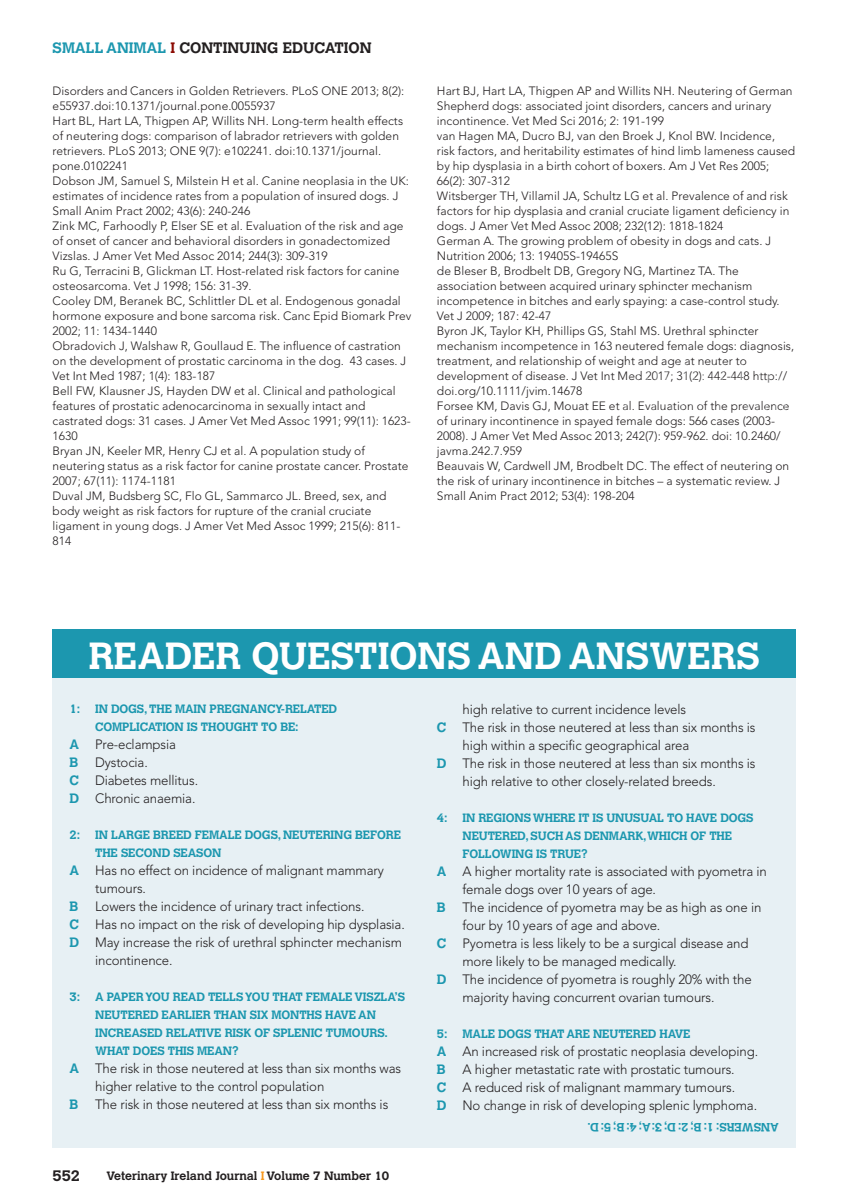
<style>
.page{position:relative;width:850px;height:1202px;background:#fff}
.page>*{position:absolute;margin:0;border:0;box-sizing:border-box;transform-origin:0 0}
.t1{font:700 37.5px "Calvert";color:#fff}
.t2{font:700 15px "Calvert";color:#231f20}
.t3{font:300 13.5px/18px "Avenir";letter-spacing:-.01em;color:#231f20}
.t4{font:300 12px/15px "Avenir";letter-spacing:.005em;color:#231f20}
.t5{font:700 12px/18px "Calvert";letter-spacing:-.01em;color:#1c97af}
.t6{font:300 12px/15px "Avenir";letter-spacing:.005em;color:#57585a}
.t7{font:700 12px "Calvert";color:#231f20}
.s1{color:#1c97af}
.s2{color:#8b0a02}
.s3{font-family:"Calvert";font-weight:700;color:#1c97af}
.s4{color:#f7981d}
</style>
<div class="page">
<div style="left:53px;top:678px;width:742px;height:470px;background:#e7f0f4"></div>
<div style="left:53px;top:629px;width:742px;height:49px;background:#1c97af"></div>
<p class="t2" style="left:53px;top:38px;width:320px"><span class="s1">SMALL ANIMAL</span> <span class="s2">I</span> CONTINUING EDUCATION</p>
<p class="t4" style="left:53px;top:83px;width:360px">Disorders and Cancers in Golden Retrievers. PLoS ONE 2013; 8(2): e55937.doi:10.1371/journal.pone.0055937<br>Hart BL, Hart LA, Thigpen AP, Willits NH. Long-term health effects of neutering dogs: comparison of labrador retrievers with golden retrievers. PLoS 2013; ONE 9(7): e102241. doi:10.1371/journal. pone.0102241<br>Dobson JM, Samuel S, Milstein H et al. Canine neoplasia in the UK: estimates of incidence rates from a population of insured dogs. J Small Anim Pract 2002; 43(6): 240-246<br>Zink MC, Farhoodly P, Elser SE et al. Evaluation of the risk and age of onset of cancer and behavioral disorders in gonadectomized Vizslas. J Amer Vet Med Assoc 2014; 244(3): 309-319<br>Ru G, Terracini B, Glickman LT. Host-related risk factors for canine osteosarcoma. Vet J 1998; 156: 31-39.<br>Cooley DM, Beranek BC, Schlittler DL et al. Endogenous gonadal hormone exposure and bone sarcoma risk. Canc Epid Biomark Prev 2002; 11: 1434-1440<br>Obradovich J, Walshaw R, Goullaud E. The influence of castration on the development of prostatic carcinoma in the dog. 43 cases. J Vet Int Med 1987; 1(4): 183-187<br>Bell FW, Klausner JS, Hayden DW et al. Clinical and pathological features of prostatic adenocarcinoma in sexually intact and castrated dogs: 31 cases. J Amer Vet Med Assoc 1991; 99(11): 1623- 1630<br>Bryan JN, Keeler MR, Henry CJ et al. A population study of neutering status as a risk factor for canine prostate cancer. Prostate 2007; 67(11): 1174-1181<br>Duval JM, Budsberg SC, Flo GL, Sammarco JL. Breed, sex, and body weight as risk factors for rupture of the cranial cruciate ligament in young dogs. J Amer Vet Med Assoc 1999; 215(6): 811- 814</p>
<p class="t4" style="left:437px;top:83px;width:360px">Hart BJ, Hart LA, Thigpen AP and Willits NH. Neutering of German Shepherd dogs: associated joint disorders, cancers and urinary incontinence. Vet Med Sci 2016; 2: 191-199<br>van Hagen MA, Ducro BJ, van den Broek J, Knol BW. Incidence, risk factors, and heritability estimates of hind limb lameness caused by hip dysplasia in a birth cohort of boxers. Am J Vet Res 2005; 66(2): 307-312<br>Witsberger TH, Villamil JA, Schultz LG et al. Prevalence of and risk factors for hip dysplasia and cranial cruciate ligament deficiency in dogs. J Amer Vet Med Assoc 2008; 232(12): 1818-1824<br>German A. The growing problem of obesity in dogs and cats. J Nutrition 2006; 13: 19405S-19465S<br>de Bleser B, Brodbelt DB, Gregory NG, Martinez TA. The association between acquired urinary sphincter mechanism incompetence in bitches and early spaying: a case-control study.<br>Vet J 2009; 187: 42-47<br>Byron JK, Taylor KH, Phillips GS, Stahl MS. Urethral sphincter mechanism incompetence in 163 neutered female dogs: diagnosis,</p>
<p class="t6" style="left:437px;top:353px;width:351px">treatment, and relationship of weight and age at neuter to development of disease. J Vet Int Med 2017; 31(2): 442-448 http://</p>
<p class="t6" style="left:437px;top:398px;width:354px">Forsee KM, Davis GJ, Mouat EE et al. Evaluation of the prevalence</p>
<p class="t4" style="left:437px;top:383px;width:147px">doi.org/10.1111/jvim.14678</p>
<p class="t4" style="left:437px;top:413px;width:353px">of urinary incontinence in spayed female dogs: 566 cases (2003- 2008). J Amer Vet Med Assoc 2013; 242(7): 959-962. doi: 10.2460/ javma.242.7.959<br>Beauvais W, Cardwell JM, Brodbelt DC. The effect of neutering on the risk of urinary incontinence in bitches – a systematic review. J Small Anim Pract 2012; 53(4): 198-204</p>
<h1 class="t1" style="left:88px;top:632px;width:672px">READER QUESTIONS AND ANSWERS</h1>
<p class="t5" style="left:95px;top:700px;width:243px;text-indent:-26px">1: IN DOGS, THE MAIN PREGNANCY-RELATED<br>COMPLICATION IS THOUGHT TO BE:</p>
<p class="t3" style="left:70px;top:735px;width:130px"><span class="s3">A</span> Pre-eclampsia<br><span class="s3">B</span> Dystocia.<br><span class="s3">C</span> Diabetes mellitus.<br><span class="s3">D</span> Chronic anaemia.</p>
<p class="t5" style="left:95px;top:826px;width:307px;text-indent:-26px">2: IN LARGE BREED FEMALE DOGS, NEUTERING BEFORE<br>THE SECOND SEASON</p>
<p class="t3" style="left:70px;top:861px;width:316px"><span class="s3">A</span> Has no effect on incidence of malignant mammary</p>
<p class="t3" style="left:95px;top:879px;width:52px">tumours.</p>
<p class="t3" style="left:70px;top:897px;width:296px"><span class="s3">B</span> Lowers the incidence of urinary tract infections.</p>
<p class="t3" style="left:70px;top:915px;width:336px"><span class="s3">C</span> Has no impact on the risk of developing hip dysplasia.</p>
<p class="t3" style="left:70px;top:933px;width:334px"><span class="s3">D</span> May increase the risk of urethral sphincter mechanism</p>
<p class="t3" style="left:95px;top:951px;width:79px">incontinence.</p>
<p class="t5" style="left:70px;top:988px;width:12px">3:</p>
<p class="t5" style="left:95px;top:988px;width:311px">A PAPER YOU READ TELLS YOU THAT FEMALE VISZLA’S NEUTERED EARLIER THAN SIX MONTHS HAVE AN INCREASED RELATIVE RISK OF SPLENIC TUMOURS.<br>WHAT DOES THIS MEAN?</p>
<p class="t3" style="left:70px;top:1059px;width:333px"><span class="s3">A</span> The risk in those neutered at less than six months was</p>
<p class="t3" style="left:95px;top:1077px;width:231px">higher relative to the control population</p>
<p class="t3" style="left:70px;top:1095px;width:320px"><span class="s3">B</span> The risk in those neutered at less than six months is</p>
<p class="t2" style="left:52px;top:1167px;width:29px">552</p>
<p class="t7" style="left:106px;top:1168px;width:284px">Veterinary Ireland Journal <span class="s4">I</span> Volume 7 Number 10</p>
<p class="t3" style="left:462px;top:700px;width:225px">high relative to current incidence levels</p>
<p class="t3" style="left:437px;top:718px;width:320px"><span class="s3">C</span> The risk in those neutered at less than six months is</p>
<p class="t3" style="left:462px;top:736px;width:228px">high within a specific geographical area</p>
<p class="t3" style="left:437px;top:754px;width:320px"><span class="s3">D</span> The risk in those neutered at less than six months is</p>
<p class="t3" style="left:462px;top:772px;width:255px">high relative to other closely-related breeds.</p>
<p class="t5" style="left:462px;top:809px;width:292px;text-indent:-26px">4: IN REGIONS WHERE IT IS UNUSUAL TO HAVE DOGS<br>NEUTERED, SUCH AS DENMARK,WHICH OF THE<br>FOLLOWING IS TRUE?</p>
<p class="t3" style="left:437px;top:862px;width:331px"><span class="s3">A</span> A higher mortality rate is associated with pyometra in</p>
<p class="t3" style="left:462px;top:880px;width:195px">female dogs over 10 years of age.</p>
<p class="t3" style="left:437px;top:898px;width:326px"><span class="s3">B</span> The incidence of pyometra may be as high as one in</p>
<p class="t3" style="left:462px;top:916px;width:199px">four by 10 years of age and above.</p>
<p class="t3" style="left:437px;top:934px;width:313px"><span class="s3">C</span> Pyometra is less likely to be a surgical disease and</p>
<p class="t3" style="left:462px;top:952px;width:215px">more likely to be managed medically.</p>
<p class="t3" style="left:437px;top:970px;width:316px"><span class="s3">D</span> The incidence of pyometra is roughly 20% with the</p>
<p class="t3" style="left:462px;top:988px;width:253px">majority having concurrent ovarian tumours.</p>
<p class="t5" style="left:437px;top:1025px;width:255px">5: MALE DOGS THAT ARE NEUTERED HAVE</p>
<p class="t3" style="left:437px;top:1042px;width:322px"><span class="s3">A</span> An increased risk of prostatic neoplasia developing.<br><span class="s3">B</span> A higher metastatic rate with prostatic tumours.<br><span class="s3">C</span> A reduced risk of malignant mammary tumours.<br><span class="s3">D</span> No change in risk of developing splenic lymphoma.</p>
<p class="t5" style="left:778px;top:1137px;width:193px;rotate:-180deg">ANSWERS: 1: B; 2: D; 3: A; 4: B; 5: D.</p>
</div>
